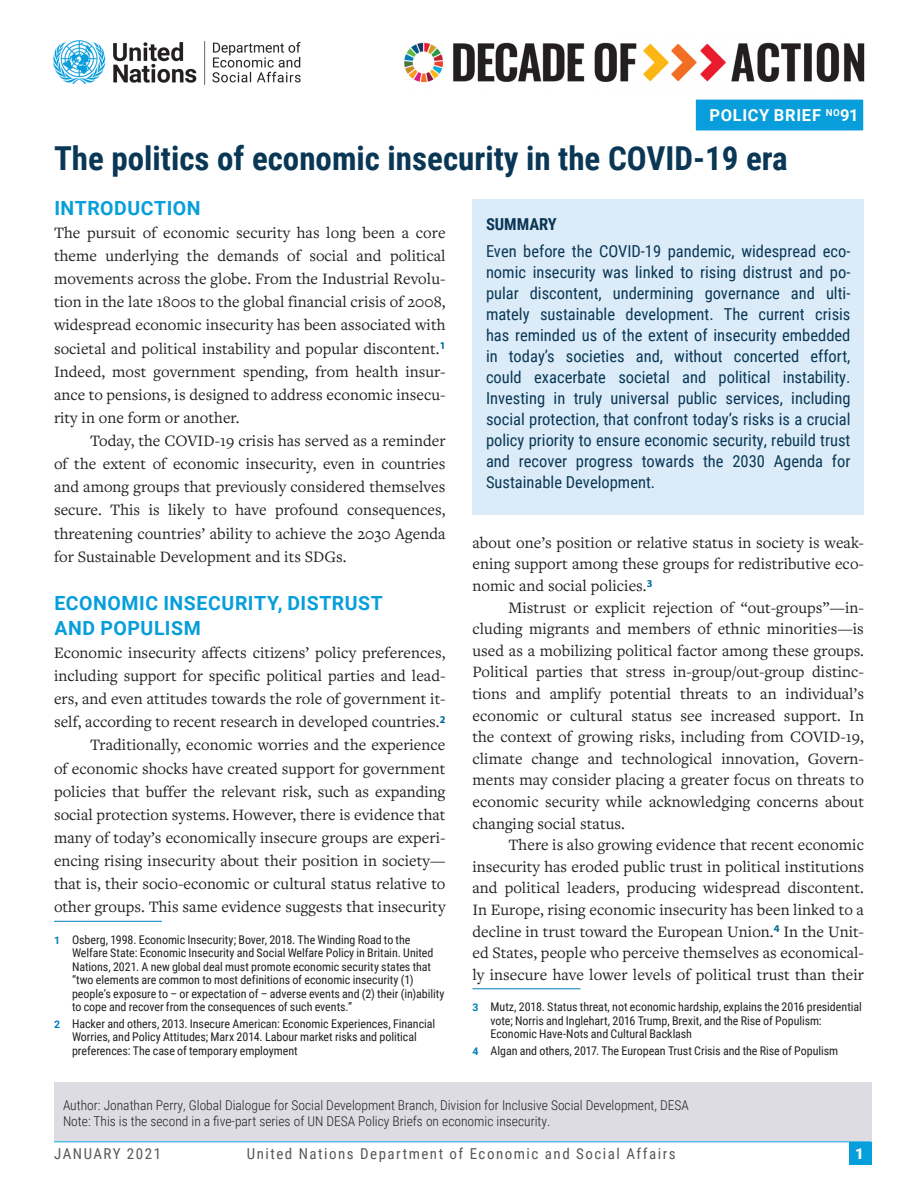
<style>
.page{position:relative;width:918px;height:1188px;background:#fff}
.page>*{position:absolute;margin:0;border:0;box-sizing:border-box;transform-origin:0 0}
.t1{font:700 33px "Roboto Condensed";color:#093755}
.HL1{font:700 19.5px/24.6px "Roboto";letter-spacing:.03em;color:#069edb}
.Body_Text{font:16.5px/21.6px "Freight Text Pro";letter-spacing:.005em;color:#231f20;text-align:justify}
.Firstpara{font:16.5px/23.1px "Freight Text Pro";letter-spacing:.005em;color:#231f20;text-align:justify}
.Summary_box{font:16.5px/21px "Roboto Condensed";color:#093755;text-align:justify}
.PolicyBriefHead{font:700 16.5px "Roboto";letter-spacing:.04em;color:#fff}
.Summary_box-2{font:700 16.5px "Roboto Condensed";color:#093755}
.t2{font:15px "Roboto Condensed";letter-spacing:.1em;color:#57585a}
.t3{font:900 15px "Roboto";color:#fff}
.t4{font:300 13.5px "Roboto Condensed";color:#231f20}
.Footnote{font:12px/13.5px "Roboto Condensed";letter-spacing:-.005em;color:#231f20}
.s1{font-family:"Roboto";font-weight:700;font-size:10.5px;color:#007dbb}
</style>
<div class="page">
<div style="left:849px;top:1142px;width:22px;height:23px;background:#069edb"></div>
<hr style="left:54px;top:1141px;width:818px;height:1px;background:#069edb">
<hr style="left:54px;top:921px;width:108px;height:1px;background:#007dbb">
<hr style="left:472px;top:989px;width:108px;height:1px;background:#007dbb">
<div style="left:695px;top:98px;width:169px;height:34px;background:#079edb"></div>
<div style="left:694px;top:97px;width:172px;height:36px;border:2px solid #fff"></div>
<img style="left:53px;top:40px;width:248px;height:46px">
<div style="left:54px;top:1082px;width:818px;height:59px;background:#dcdce2"></div>
<div style="left:472px;top:200px;width:392px;height:315px;background:#dbebf8"></div>
<img style="left:404px;top:42px;width:461px;height:41px">
<p class="PolicyBriefHead" style="left:709px;top:104px;width:151px">POLICY BRIEF <sup>NO</sup>91</p>
<p class="t1" style="left:54px;top:136px;width:735px">The politics of economic insecurity in the COVID-19 era</p>
<p class="HL1" style="left:54px;top:195px;width:148px">INTRODUCTION</p>
<p class="Firstpara" style="left:54px;top:221px;width:393px">The pursuit of economic security has long been a core theme underlying the demands of social and political movements across the globe. From the Industrial Revolu&shy;tion in the late 1800s to the global financial crisis of 2008, widespread economic insecurity has been associated with societal and political instability and popular discontent.<sup>1<br></sup>Indeed, most government spending, from health insur&shy;ance to pensions, is designed to address economic insecu&shy;rity in one form or another.</p>
<p class="Body_Text" style="left:54px;top:429px;width:393px;line-height:23.1px;text-indent:36px">Today, the COVID-19 crisis has served as a reminder of the extent of economic insecurity, even in countries and among groups that previously considered themselves secure. This is likely to have profound consequences, threatening countries’ ability to achieve the 2030 Agenda for Sustainable Development and its SDGs.</p>
<p class="HL1" style="left:54px;top:590px;width:330px">ECONOMIC INSECURITY, DISTRUST<br>AND POPULISM</p>
<p class="Firstpara" style="left:54px;top:641px;width:393px">Economic insecurity affects citizens’ policy preferences, including support for specific political parties and lead&shy;ers, and even attitudes towards the role of government it&shy;self, according to recent research in developed countries.<sup>2</sup></p>
<p class="Body_Text" style="left:54px;top:733px;width:393px;line-height:23.1px;text-indent:36px">Traditionally, economic worries and the experience of economic shocks have created support for government policies that buffer the relevant risk, such as expanding social protection systems. However, there is evidence that many of today’s economically insecure groups are experi&shy;encing rising insecurity about their position in society— that is, their socio-economic or cultural status relative to other groups. This same evidence suggests that insecurity</p>
<p class="Footnote" style="left:72px;top:932px;width:374px;text-indent:-18px"><span class="s1">1</span> Osberg, 1998. Economic Insecurity; Bover, 2018. The Winding Road to the Welfare State: Economic Insecurity and Social Welfare Policy in Britain. United Nations, 2021. A new global deal must promote economic security states that “two elements are common to most definitions of economic insecurity (1) people’s exposure to – or expectation of – adverse events and (2) their (in)ability to cope and recover from the consequences of such events.”</p>
<p class="Footnote" style="left:72px;top:1016px;width:365px;text-indent:-18px"><span class="s1">2</span> Hacker and others, 2013. Insecure American: Economic Experiences, Financial<br>Worries, and Policy Attitudes; Marx 2014. Labour market risks and political preferences: The case of temporary employment</p>
<p class="Summary_box-2" style="left:486px;top:213px;width:72px">SUMMARY</p>
<p class="Summary_box" style="left:486px;top:240px;width:366px">Even before the COVID-19 pandemic, widespread eco&shy;nomic insecurity was linked to rising distrust and po&shy;pular discontent, undermining governance and ulti&shy;mately sustainable development. The current crisis has reminded us of the extent of insecurity embedded in today’s societies and, without concerted effort, could exacerbate societal and political instability.<br>Investing in truly universal public services, including social protection, that confront today’s risks is a crucial policy priority to ensure economic security, rebuild trust and recover progress towards the 2030 Agenda for Sustainable Development.</p>
<p class="Body_Text" style="left:472px;top:531px;width:393px">about one’s position or relative status in society is weak&shy;ening support among these groups for redistributive eco&shy;nomic and social policies.<sup>3</sup></p>
<p class="Body_Text" style="left:472px;top:596px;width:393px;text-indent:36px">Mistrust or explicit rejection of “out-groups”—in&shy;cluding migrants and members of ethnic minorities—is used as a mobilizing political factor among these groups.<br>Political parties that stress in-group/out-group distinc&shy;tions and amplify potential threats to an individual’s economic or cultural status see increased support. In the context of growing risks, including from COVID-19, climate change and technological innovation, Govern&shy;ments may consider placing a greater focus on threats to economic security while acknowledging concerns about changing social status.</p>
<p class="Body_Text" style="left:472px;top:834px;width:393px;text-indent:36px">There is also growing evidence that recent economic insecurity has eroded public trust in political institutions and political leaders, producing widespread discontent.<br>In Europe, rising economic insecurity has been linked to a decline in trust toward the European Union.<sup>4</sup> In the Unit&shy;ed States, people who perceive themselves as economical&shy;ly insecure have lower levels of political trust than their</p>
<p class="Footnote" style="left:490px;top:1000px;width:373px;text-indent:-18px"><span class="s1">3</span> Mutz, 2018. Status threat, not economic hardship, explains the 2016 presidential vote; Norris and Inglehart, 2016 Trump, Brexit, and the Rise of Populism:<br>Economic Have-Nots and Cultural Backlash</p>
<p class="Footnote" style="left:472px;top:1043px;width:367px"><span class="s1">4</span> Algan and others, 2017. The European Trust Crisis and the Rise of Populism</p>
<p class="t4" style="left:63px;top:1096px;width:627px">Author: Jonathan Perry, Global Dialogue for Social Development Branch, Division for Inclusive Social Development, DESA</p>
<p class="t4" style="left:63px;top:1112px;width:489px">Note: This is the second in a five-part series of UN DESA Policy Briefs on economic insecurity.</p>
<p class="t2" style="left:54px;top:1143px;width:109px">JANUARY 2021</p>
<p class="t2" style="left:247px;top:1143px;width:430px">United Nations Department of Economic and Social Affairs</p>
<p class="t3" style="left:855px;top:1143px;width:10px">1</p>
</div>
